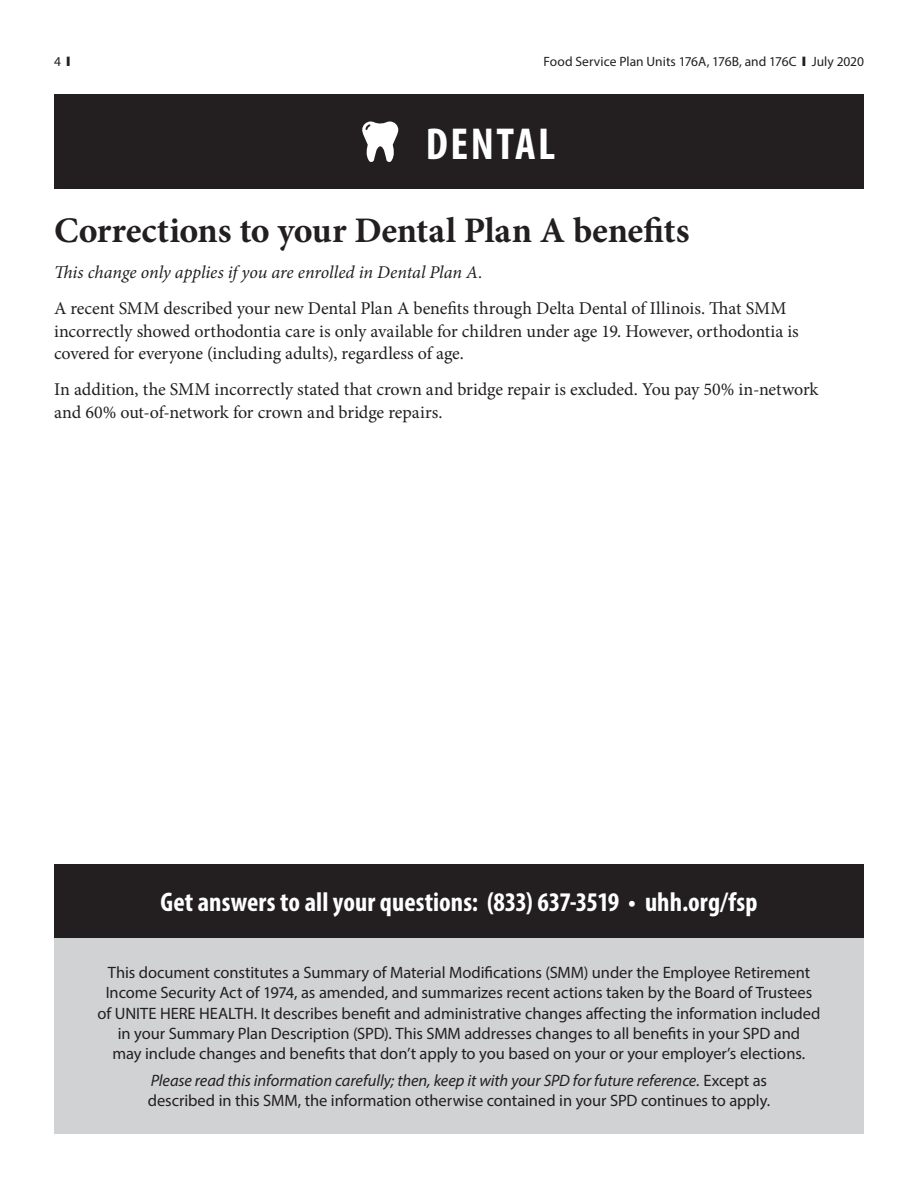
<style>
.page{position:relative;width:918px;height:1188px;background:#fff}
.page>*{position:absolute;margin:0;border:0;box-sizing:border-box;transform-origin:0 0}
.t1{font:700 condensed 45px "Myriad Pro";letter-spacing:.055em;color:#fff}
.t2{font:700 36px "Minion Pro";letter-spacing:-.005em;color:#231f20}
.t3{font:700 condensed 27px "Myriad Pro";letter-spacing:.005em;color:#fff}
.t4{font:18px/22.5px "Minion Pro";letter-spacing:-.005em;color:#231f20}
.t5{font:italic 18px "Minion Pro";letter-spacing:-.005em;color:#231f20}
.t6{font:16.5px/20.2px "Myriad Pro";letter-spacing:-.005em;color:#231f20;text-align:center}
.t7{font:13.5px "Myriad Pro";color:#231f20}
.s1{font-style:italic}
</style>
<div class="page">
<div style="left:54px;top:864px;width:810px;height:74px;background:#231f20"></div>
<div style="left:54px;top:94px;width:810px;height:95px;background:#231f20"></div>
<svg style="left:362px;top:122px;width:36px;height:40px"></svg>
<div style="left:54px;top:938px;width:810px;height:196px;background:#d1d2d4"></div>
<p class="t7" style="left:54px;top:53px;width:18px">4 ❙</p>
<p class="t7" style="left:543px;top:53px;width:322px">Food Service Plan Units 176A, 176B, and 176C ❙ July 2020</p>
<h1 class="t1" style="left:426px;top:116px;width:131px">DENTAL</h1>
<h2 class="t2" style="left:54px;top:205px;width:637px">Corrections to your Dental Plan A benefits</h2>
<p class="t5" style="left:54px;top:260px;width:430px">This change only applies if you are enrolled in Dental Plan A.</p>
<p class="t4" style="left:54px;top:297px;width:746px">A recent SMM described your new Dental Plan A benefits through Delta Dental of Illinois. That SMM incorrectly showed orthodontia care is only available for children under age 19. However, orthodontia is covered for everyone (including adults), regardless of age.</p>
<p class="t4" style="left:54px;top:378px;width:766px">In addition, the SMM incorrectly stated that crown and bridge repair is excluded. You pay 50% in-network and 60% out-of-network for crown and bridge repairs.</p>
<h3 class="t3" style="left:161px;top:885px;width:598px">Get answers to all your questions: (833) 637-3519 • uhh.org/fsp</h3>
<p class="t6" style="left:97px;top:962px;width:725px">This document constitutes a Summary of Material Modifications (SMM) under the Employee Retirement Income Security Act of 1974, as amended, and summarizes recent actions taken by the Board of Trustees of UNITE HERE HEALTH. It describes benefit and administrative changes affecting the information included in your Summary Plan Description (SPD). This SMM addresses changes to all benefits in your SPD and<br>may include changes and benefits that don’t apply to you based on your or your employer’s elections.</p>
<p class="t6" style="left:148px;top:1070px;width:624px;text-align:left"><span class="s1">Please read this information carefully; then, keep it with your SPD for future reference.</span> Except as described in this SMM, the information otherwise contained in your SPD continues to apply.</p>
</div>
